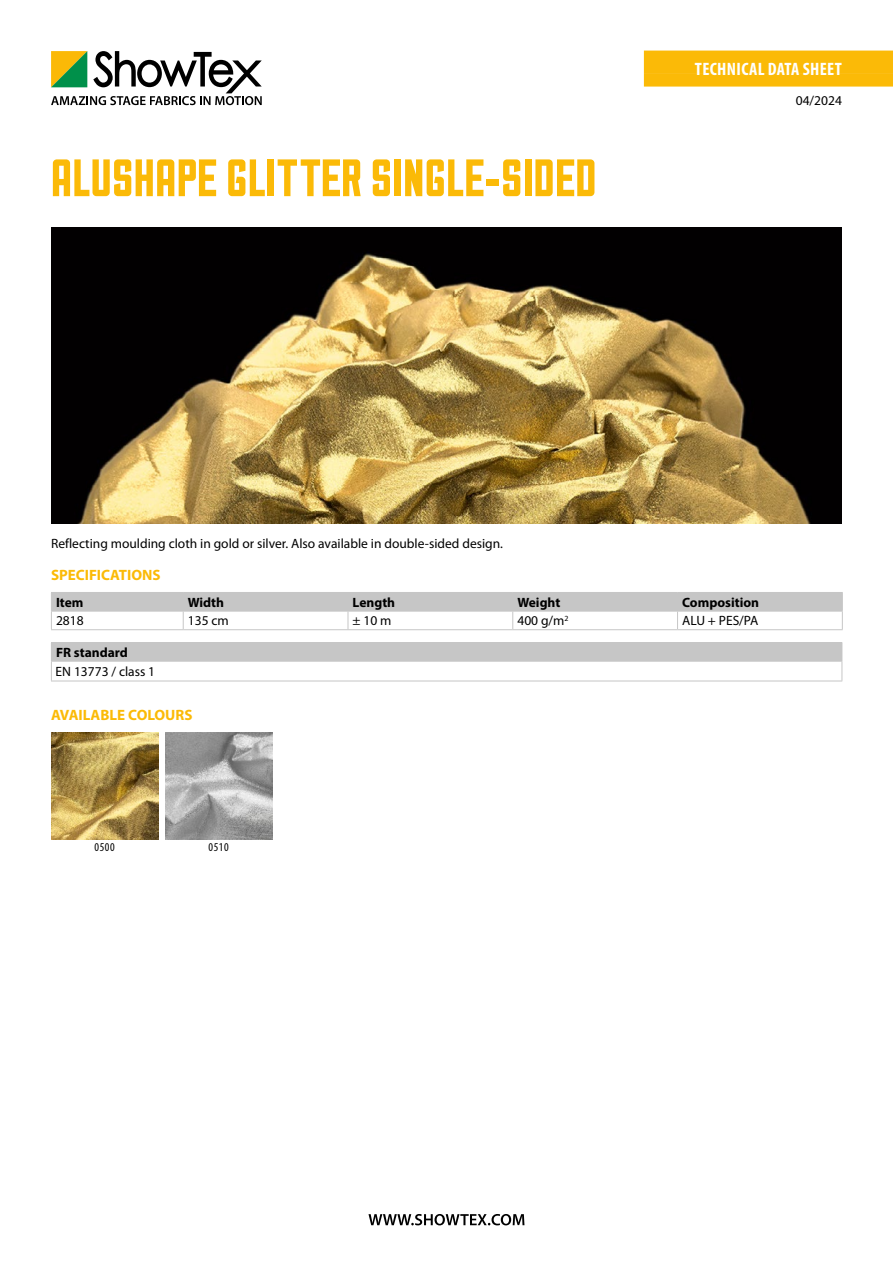
<style>
.page{position:relative;width:893px;height:1263px;background:#fff}
.page>*{position:absolute;margin:0;border:0;box-sizing:border-box;transform-origin:0 0}
.t1{font:52.5px "Sullivan Show Tex";letter-spacing:.02em;color:#fbba07}
.t2{font:700 condensed 18px "Myriad Pro";letter-spacing:.02em;color:#fff}
.t3{font:700 15px "Myriad Pro";color:#fbba07}
.t4{font:13.5px "Myriad Pro";color:#000}
.t5{font:700 13.5px "Myriad Pro";color:#000}
.t6{font:condensed 12px "Myriad Pro";letter-spacing:.05em;color:#000}
</style>
<div class="page">
<svg style="left:51px;top:51px;width:211px;height:54px"></svg>
<svg style="left:368px;top:1214px;width:156px;height:11px"></svg>
<div style="left:644px;top:73px;width:249px;height:14px;background:#fbba07"></div>
<div style="left:644px;top:51px;width:249px;height:22px;background:#fbba07"></div>
<svg style="left:51px;top:592px;width:792px;height:37px"></svg>
<hr style="left:51px;top:629px;width:132px;height:1px;background:#c6c6c6">
<hr style="left:183px;top:629px;width:165px;height:1px;background:#c6c6c6">
<hr style="left:348px;top:629px;width:165px;height:1px;background:#c6c6c6">
<hr style="left:513px;top:629px;width:165px;height:1px;background:#c6c6c6">
<hr style="left:678px;top:629px;width:165px;height:1px;background:#c6c6c6">
<div style="left:51px;top:643px;width:791px;height:18px;background:#c6c6c6"></div>
<hr style="left:51px;top:642px;width:791px;height:1px;background:#c6c6c6">
<hr style="left:51px;top:661px;width:791px;height:1px;background:#c6c6c6">
<svg style="left:51px;top:662px;width:1px;height:19px"></svg>
<svg style="left:842px;top:643px;width:1px;height:38px"></svg>
<hr style="left:51px;top:681px;width:791px;height:1px;background:#c6c6c6">
<img style="left:51px;top:733px;width:107px;height:107px">
<img style="left:165px;top:733px;width:107px;height:107px">
<img style="left:51px;top:227px;width:791px;height:297px">
<h2 class="t2" style="left:695px;top:58px;width:148px">TECHNICAL DATA SHEET</h2>
<h1 class="t1" style="left:51px;top:149px;width:546px">ALUSHAPE GLITTER SINGLE-SIDED</h1>
<p class="t4" style="left:796px;top:92px;width:48px">04/2024</p>
<p class="t4" style="left:51px;top:535px;width:453px">Reflecting moulding cloth in gold or silver. Also available in double-sided design.</p>
<p class="t3" style="left:51px;top:565px;width:111px">SPECIFICATIONS</p>
<p class="t5" style="left:56px;top:593px;width:29px">Item</p>
<p class="t5" style="left:188px;top:593px;width:38px">Width</p>
<p class="t5" style="left:353px;top:593px;width:44px">Length</p>
<p class="t5" style="left:517px;top:593px;width:44px">Weight</p>
<p class="t5" style="left:682px;top:593px;width:78px">Composition</p>
<p class="t4" style="left:56px;top:613px;width:29px">2818</p>
<p class="t4" style="left:188px;top:613px;width:42px">135 cm</p>
<p class="t4" style="left:353px;top:613px;width:40px">± 10 m</p>
<p class="t4" style="left:517px;top:613px;width:53px">400 g/m<sup>2</sup></p>
<p class="t4" style="left:682px;top:613px;width:78px">ALU + PES/PA</p>
<p class="t5" style="left:56px;top:644px;width:73px">FR standard</p>
<p class="t4" style="left:56px;top:663px;width:101px">EN 13773 / class 1</p>
<p class="t3" style="left:51px;top:706px;width:143px">AVAILABLE COLOURS</p>
<p class="t6" style="left:94px;top:840px;width:22px">0500</p>
<p class="t6" style="left:208px;top:840px;width:22px">0510</p>
</div>
